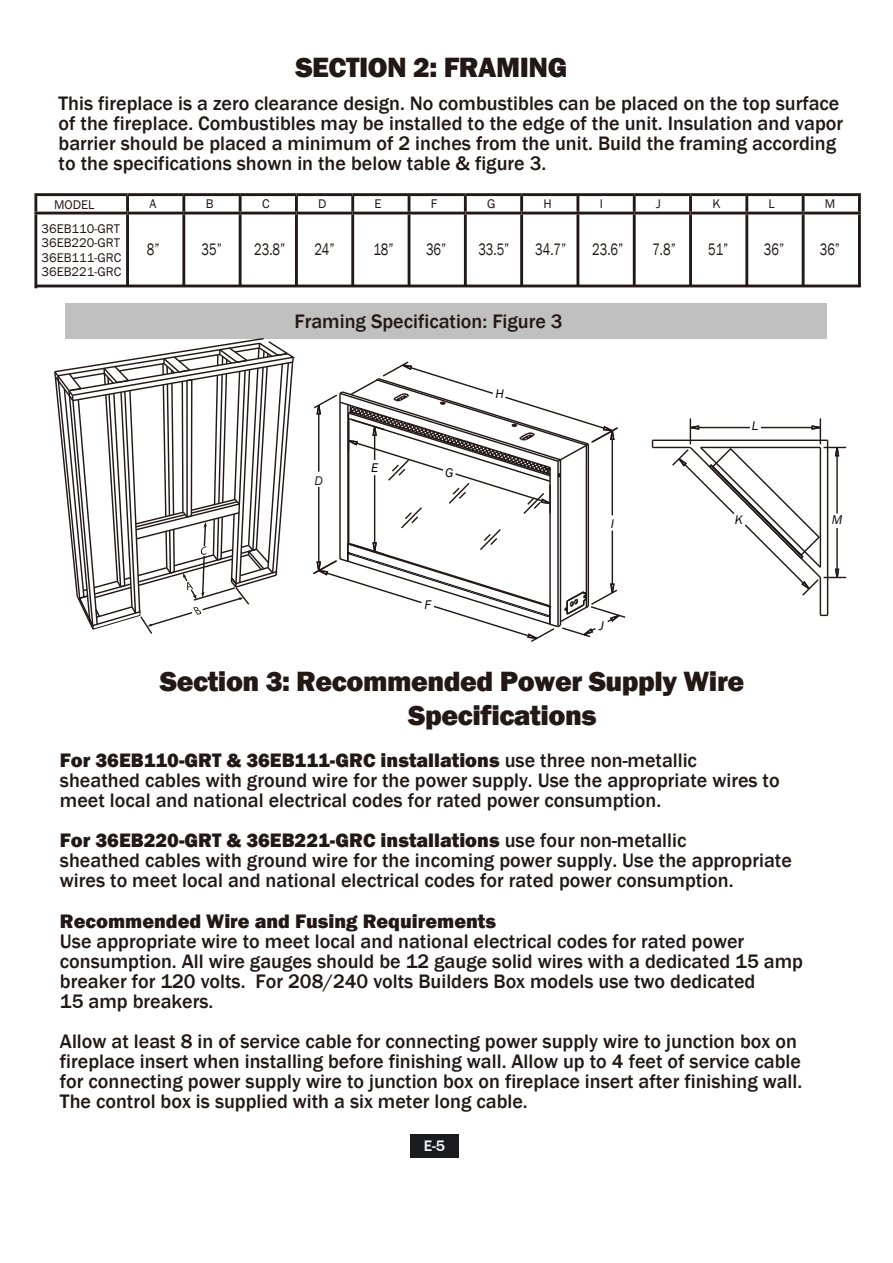
<style>
.page{position:relative;width:893px;height:1263px;background:#fff}
.page>*{position:absolute;margin:0;border:0;box-sizing:border-box;transform-origin:0 0}
.t1{font:800 28.65px/34.3px "Franklin Gothic";letter-spacing:-.015em;color:#221815}
.t2{font:500 20.1px/20.1px "Franklin Gothic";color:#221815}
.t3{font:800 20.1px "Franklin Gothic";color:#221815}
.t4{font:17.1px "Franklin Gothic";color:#231815;scale:.76 1}
.t5{font:500 15.6px "Franklin Gothic";color:#fff}
.t6{font:12.9px/14.4px "Franklin Gothic";color:#231815;text-align:justify}
.t7{font:italic 12.9px "Franklin Gothic";color:#000}
.t8{font:italic 12.9px "Franklin Gothic";color:#231815}
.s1{font-weight:800}
</style>
<div class="page">
<div style="left:65px;top:303px;width:762px;height:36px;background:#c0c0c0"></div>
<div style="left:410px;top:1134px;width:48px;height:23px;background:#1b1c20"></div>
<hr style="left:34px;top:193px;width:94px;height:3px;background:#231815">
<hr style="left:34px;top:196px;width:3px;height:16px;background:#231815">
<hr style="left:128px;top:193px;width:56px;height:3px;background:#231815">
<hr style="left:126px;top:196px;width:3px;height:16px;background:#231815">
<hr style="left:184px;top:193px;width:56px;height:3px;background:#231815">
<hr style="left:182px;top:196px;width:3px;height:16px;background:#231815">
<hr style="left:240px;top:193px;width:56px;height:3px;background:#231815">
<hr style="left:239px;top:196px;width:3px;height:16px;background:#231815">
<hr style="left:296px;top:193px;width:57px;height:3px;background:#231815">
<hr style="left:295px;top:196px;width:3px;height:16px;background:#231815">
<hr style="left:353px;top:193px;width:56px;height:3px;background:#231815">
<hr style="left:351px;top:196px;width:3px;height:16px;background:#231815">
<hr style="left:409px;top:193px;width:56px;height:3px;background:#231815">
<svg style="left:408px;top:196px;width:2px;height:16px"></svg>
<hr style="left:465px;top:193px;width:57px;height:3px;background:#231815">
<hr style="left:464px;top:196px;width:3px;height:16px;background:#231815">
<hr style="left:522px;top:193px;width:56px;height:3px;background:#231815">
<hr style="left:520px;top:196px;width:3px;height:16px;background:#231815">
<hr style="left:578px;top:193px;width:56px;height:3px;background:#231815">
<hr style="left:576px;top:196px;width:3px;height:16px;background:#231815">
<hr style="left:634px;top:193px;width:56px;height:3px;background:#231815">
<hr style="left:633px;top:196px;width:3px;height:16px;background:#231815">
<hr style="left:690px;top:193px;width:57px;height:3px;background:#231815">
<hr style="left:689px;top:196px;width:3px;height:16px;background:#231815">
<hr style="left:747px;top:193px;width:56px;height:3px;background:#231815">
<hr style="left:745px;top:196px;width:3px;height:16px;background:#231815">
<hr style="left:803px;top:193px;width:58px;height:3px;background:#231815">
<hr style="left:802px;top:196px;width:3px;height:16px;background:#231815">
<hr style="left:858px;top:196px;width:3px;height:16px;background:#231815">
<hr style="left:34px;top:212px;width:94px;height:2px;background:#231815">
<hr style="left:34px;top:214px;width:3px;height:74px;background:#231815">
<hr style="left:128px;top:212px;width:56px;height:2px;background:#231815">
<hr style="left:126px;top:214px;width:3px;height:73px;background:#231815">
<hr style="left:184px;top:212px;width:56px;height:2px;background:#231815">
<hr style="left:182px;top:214px;width:3px;height:73px;background:#231815">
<hr style="left:240px;top:212px;width:56px;height:2px;background:#231815">
<hr style="left:239px;top:214px;width:3px;height:73px;background:#231815">
<hr style="left:296px;top:212px;width:57px;height:2px;background:#231815">
<hr style="left:295px;top:214px;width:3px;height:73px;background:#231815">
<hr style="left:353px;top:212px;width:56px;height:2px;background:#231815">
<hr style="left:351px;top:214px;width:3px;height:73px;background:#231815">
<hr style="left:409px;top:212px;width:56px;height:2px;background:#231815">
<hr style="left:408px;top:214px;width:2px;height:73px;background:#231815">
<hr style="left:465px;top:212px;width:57px;height:2px;background:#231815">
<hr style="left:464px;top:214px;width:3px;height:73px;background:#231815">
<hr style="left:522px;top:212px;width:56px;height:2px;background:#231815">
<hr style="left:520px;top:214px;width:3px;height:73px;background:#231815">
<hr style="left:578px;top:212px;width:56px;height:2px;background:#231815">
<hr style="left:576px;top:214px;width:3px;height:73px;background:#231815">
<hr style="left:634px;top:212px;width:56px;height:2px;background:#231815">
<hr style="left:633px;top:214px;width:3px;height:73px;background:#231815">
<hr style="left:690px;top:212px;width:57px;height:2px;background:#231815">
<hr style="left:689px;top:214px;width:3px;height:73px;background:#231815">
<hr style="left:747px;top:212px;width:56px;height:2px;background:#231815">
<hr style="left:745px;top:214px;width:3px;height:73px;background:#231815">
<hr style="left:803px;top:212px;width:58px;height:2px;background:#231815">
<hr style="left:802px;top:214px;width:3px;height:73px;background:#231815">
<hr style="left:858px;top:214px;width:3px;height:73px;background:#231815">
<svg style="left:54px;top:338px;width:241px;height:296px"></svg>
<hr style="left:827px;top:440px;width:1px;height:175px;background:#231815">
<hr style="left:652px;top:440px;width:176px;height:1px;background:#231815">
<hr style="left:652px;top:447px;width:38px;height:1px;background:#231815">
<hr style="left:820px;top:577px;width:1px;height:38px;background:#231815">
<svg style="left:671px;top:418px;width:175px;height:179px"></svg>
<hr style="left:36px;top:285px;width:825px;height:2px;background:#231815">
<svg style="left:313px;top:361px;width:313px;height:281px"></svg>
<h1 class="t1" style="left:295px;top:50px;width:273px">SECTION 2: FRAMING</h1>
<p class="t2" style="left:59px;top:93px;width:786px">This fireplace is a zero clearance design. No combustibles can be placed on the top surface of the fireplace. Combustibles may be installed to the edge of the unit. Insulation and vapor barrier should be placed a minimum of 2 inches from the unit. Build the framing according to the specifications shown in the below table &amp; figure 3.</p>
<p class="t6" style="left:54px;top:198px;width:42px">MODEL</p>
<p class="t6" style="left:149px;top:197px;width:8px">A</p>
<p class="t6" style="left:206px;top:197px;width:9px">B</p>
<p class="t6" style="left:262px;top:197px;width:9px">C</p>
<p class="t6" style="left:318px;top:197px;width:10px">D</p>
<p class="t6" style="left:375px;top:197px;width:9px">E</p>
<p class="t6" style="left:431px;top:197px;width:8px">F</p>
<p class="t6" style="left:487px;top:197px;width:10px">G</p>
<p class="t6" style="left:543px;top:197px;width:10px">H</p>
<p class="t6" style="left:600px;top:197px;width:5px">I</p>
<p class="t6" style="left:656px;top:197px;width:6px">J</p>
<p class="t6" style="left:712px;top:197px;width:10px">K</p>
<p class="t6" style="left:769px;top:197px;width:8px">L</p>
<p class="t6" style="left:825px;top:197px;width:12px">M</p>
<p class="t4" style="left:147px;top:239px;width:18px">8”</p>
<p class="t4" style="left:202px;top:239px;width:28px">35”</p>
<p class="t4" style="left:254px;top:239px;width:42px">23.8”</p>
<p class="t4" style="left:314px;top:239px;width:28px">24”</p>
<p class="t4" style="left:373px;top:239px;width:28px">18”</p>
<p class="t4" style="left:426px;top:239px;width:28px">36”</p>
<p class="t4" style="left:478px;top:239px;width:42px">33.5”</p>
<p class="t4" style="left:535px;top:239px;width:42px">34.7”</p>
<p class="t4" style="left:592px;top:239px;width:42px">23.6”</p>
<p class="t4" style="left:652px;top:239px;width:32px">7.8”</p>
<p class="t4" style="left:708px;top:239px;width:28px">51”</p>
<p class="t4" style="left:764px;top:239px;width:28px">36”</p>
<p class="t4" style="left:820px;top:239px;width:28px">36”</p>
<p class="t6" style="left:42px;top:222px;width:81px">36EB110-GRT 36EB220-GRT 36EB111-GRC 36EB221-GRC</p>
<p class="t2" style="left:295px;top:312px;width:270px">Framing Specification: Figure 3</p>
<p class="t8" style="left:315px;top:472px;width:10px">D</p>
<p class="t7" style="left:371px;top:460px;width:9px">E</p>
<p class="t7" style="left:445px;top:464px;width:10px">G</p>
<p class="t7" style="left:495px;top:386px;width:10px">H</p>
<p class="t7" style="left:424px;top:597px;width:8px">F</p>
<p class="t7" style="left:611px;top:515px;width:5px">I</p>
<p class="t7" style="left:599px;top:617px;width:6px">J</p>
<p class="t7" style="left:752px;top:418px;width:8px">L</p>
<p class="t7" style="left:735px;top:512px;width:10px">K</p>
<p class="t7" style="left:832px;top:512px;width:12px">M</p>
<h1 class="t1" style="left:408px;top:664px;width:337px;text-indent:-248px">Section 3: Recommended Power Supply Wire<br>Specifications</h1>
<p class="t2" style="left:60px;top:750px;width:721px"><span class="s1">For 36EB110-GRT &amp; 36EB111-GRC installations</span> use three non-metallic sheathed cables with ground wire for the power supply. Use the appropriate wires to meet local and national electrical codes for rated power consumption.</p>
<p class="t2" style="left:60px;top:831px;width:733px"><span class="s1">For 36EB220-GRT &amp; 36EB221-GRC installations</span> use four non-metallic<br>sheathed cables with ground wire for the incoming power supply. Use the appropriate wires to meet local and national electrical codes for rated power consumption.</p>
<p class="t3" style="left:60px;top:908px;width:438px">Recommended Wire and Fusing Requirements</p>
<p class="t2" style="left:60px;top:931px;width:744px">Use appropriate wire to meet local and national electrical codes for rated power consumption. All wire gauges should be 12 gauge solid wires with a dedicated 15 amp breaker for 120 volts. For 208/240 volts Builders Box models use two dedicated<br>15 amp breakers.</p>
<p class="t2" style="left:60px;top:1031px;width:744px">Allow at least 8 in of service cable for connecting power supply wire to junction box on fireplace insert when installing before finishing wall. Allow up to 4 feet of service cable for connecting power supply wire to junction box on fireplace insert after finishing wall.<br>The control box is supplied with a six meter long cable.</p>
<p class="t5" style="left:424px;top:1136px;width:23px">E-5</p>
</div>
